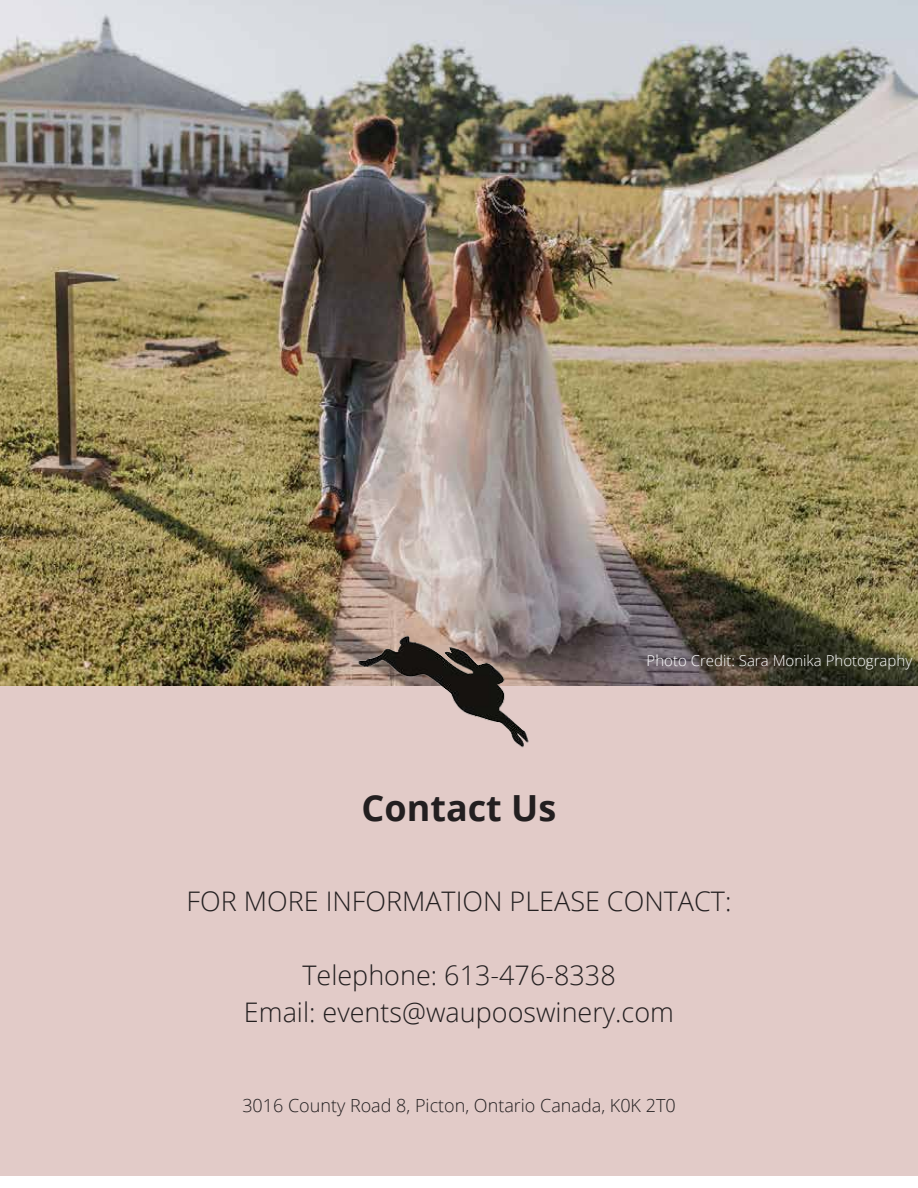
<style>
.page{position:relative;width:918px;height:1188px;background:#fff}
.page>*{position:absolute;margin:0;border:0;box-sizing:border-box;transform-origin:0 0}
.t1{font:700 36px "Open Sans";color:#231f20}
.t2{font:300 27px/37.2px "Open Sans";color:#231f20;text-align:center}
.t3{font:300 18px "Open Sans";color:#231f20}
.t4{font:300 15px "Open Sans";color:#fff}
</style>
<div class="page">
<div style="left:0;top:669px;width:918px;height:507px;background:#e2cbc8"></div>
<img style="left:0;top:0;width:918px;height:686px">
<img style="left:335px;top:582px;width:218px;height:166px">
<h1 class="t1" style="left:362px;top:782px;width:196px">Contact Us</h1>
<p class="t4" style="left:647px;top:651px;width:267px">Photo Credit: Sara Monika Photography</p>
<p class="t2" style="left:187px;top:882px;width:546px">FOR MORE INFORMATION PLEASE CONTACT:</p>
<p class="t2" style="left:244px;top:956px;width:432px">Telephone: 613-476-8338<br>Email: events@waupooswinery.com</p>
<p class="t3" style="left:242px;top:1093px;width:435px">3016 County Road 8, Picton, Ontario Canada, K0K 2T0</p>
</div>
